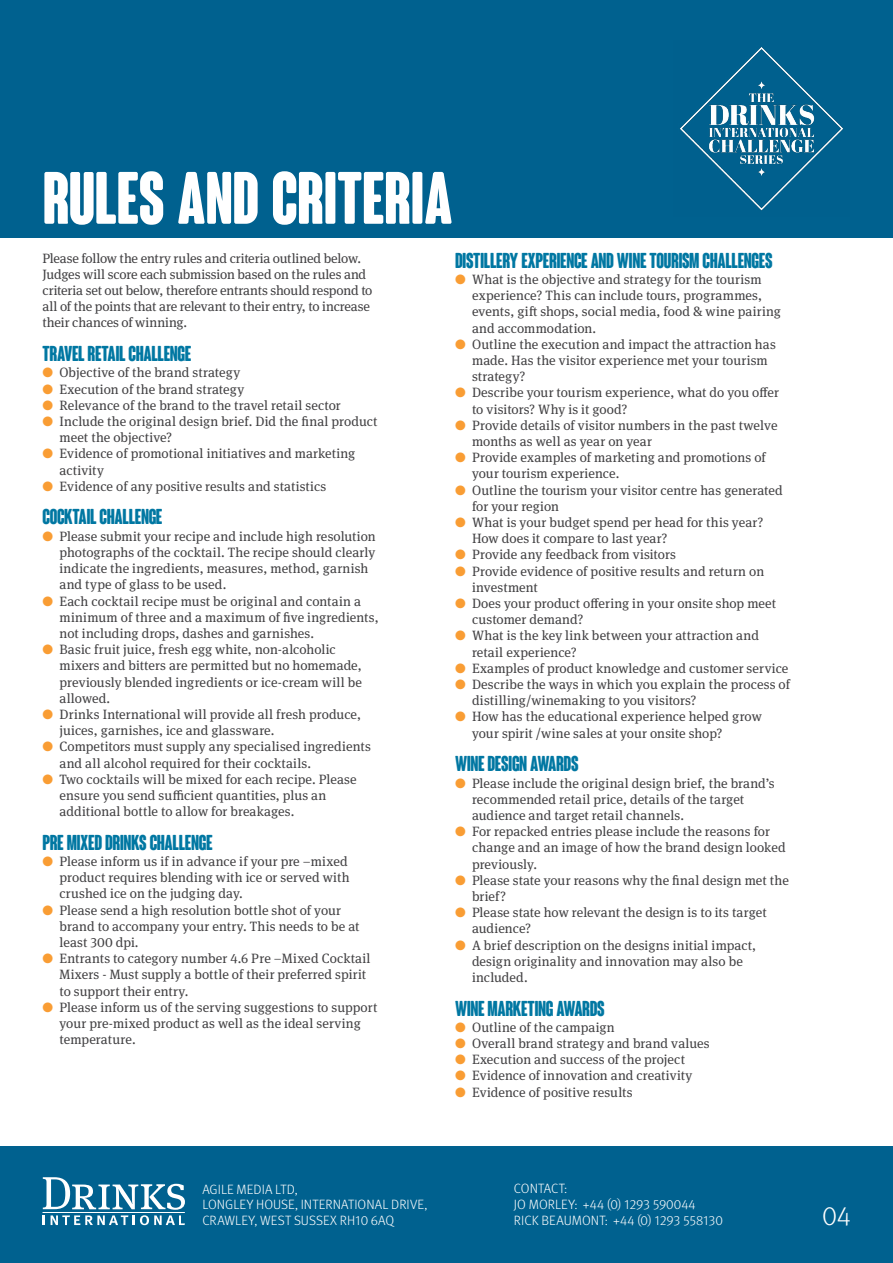
<style>
.page{position:relative;width:893px;height:1263px;background:#fff}
.page>*{position:absolute;margin:0;border:0;box-sizing:border-box;transform-origin:0 0}
.t1{font:700 condensed 72px "Coluna Rounded";letter-spacing:-.005em;color:#fff}
.t2{font:300 27px "Meta OT";color:#fff}
.t3{font:700 condensed 21px "Coluna Rounded";letter-spacing:-.02em;color:#0077a2}
.t4{font:13.5px/16.2px "Meta Serif OT";letter-spacing:.005em;color:#414042}
.t5{font:300 13.5px/15.8px "Meta OT";letter-spacing:.005em;color:#fff}
.s1{color:#f99d34}
</style>
<div class="page">
<div style="left:0;top:1146px;width:893px;height:117px;background:#00618f"></div>
<svg style="left:43px;top:1177px;width:142px;height:48px"></svg>
<div style="left:0;top:0;width:893px;height:238px;background:#00618f"></div>
<img style="left:680px;top:47px;width:164px;height:164px">
<h1 class="t1" style="left:43px;top:159px;width:412px">RULES AND CRITERIA</h1>
<p class="t4" style="left:43px;top:250px;width:331px">Please follow the entry rules and criteria outlined below.<br>Judges will score each submission based on the rules and criteria set out below, therefore entrants should respond to all of the points that are relevant to their entry, to increase their chances of winning.</p>
<h3 class="t3" style="left:43px;top:342px;width:150px">TRAVEL RETAIL CHALLENGE</h3>
<p class="t4" style="left:43px;top:365px;width:199px"><span class="s1">●</span> Objective of the brand strategy</p>
<p class="t4" style="left:43px;top:381px;width:203px"><span class="s1">●</span> Execution of the brand strategy</p>
<p class="t4" style="left:43px;top:397px;width:300px"><span class="s1">●</span> Relevance of the brand to the travel retail sector</p>
<p class="t4" style="left:60px;top:413px;width:320px;text-indent:-17px"><span class="s1">●</span> Include the original design brief. Did the final product meet the objective?</p>
<p class="t4" style="left:60px;top:446px;width:297px;text-indent:-17px"><span class="s1">●</span> Evidence of promotional initiatives and marketing activity</p>
<p class="t4" style="left:43px;top:478px;width:285px"><span class="s1">●</span> Evidence of any positive results and statistics</p>
<h3 class="t3" style="left:43px;top:506px;width:121px">COCKTAIL CHALLENGE</h3>
<p class="t4" style="left:60px;top:528px;width:318px;text-indent:-17px"><span class="s1">●</span> Please submit your recipe and include high resolution photographs of the cocktail. The recipe should clearly indicate the ingredients, measures, method, garnish and type of glass to be used.</p>
<p class="t4" style="left:60px;top:593px;width:321px;text-indent:-17px"><span class="s1">●</span> Each cocktail recipe must be original and contain a minimum of three and a maximum of five ingredients, not including drops, dashes and garnishes.</p>
<p class="t4" style="left:60px;top:641px;width:304px;text-indent:-17px"><span class="s1">●</span> Basic fruit juice, fresh egg white, non-alcoholic mixers and bitters are permitted but no homemade, previously blended ingredients or ice-cream will be allowed.</p>
<p class="t4" style="left:60px;top:706px;width:303px;text-indent:-17px"><span class="s1">●</span> Drinks International will provide all fresh produce, juices, garnishes, ice and glassware.</p>
<p class="t4" style="left:60px;top:739px;width:313px;text-indent:-17px"><span class="s1">●</span> Competitors must supply any specialised ingredients and all alcohol required for their cocktails.</p>
<p class="t4" style="left:60px;top:771px;width:299px;text-indent:-17px"><span class="s1">●</span> Two cocktails will be mixed for each recipe. Please ensure you send sufficient quantities, plus an additional bottle to allow for breakages.</p>
<h3 class="t3" style="left:43px;top:831px;width:172px">PRE MIXED DRINKS CHALLENGE</h3>
<p class="t4" style="left:60px;top:853px;width:292px;text-indent:-17px"><span class="s1">●</span> Please inform us if in advance if your pre –mixed product requires blending with ice or served with crushed ice on the judging day.</p>
<p class="t4" style="left:60px;top:902px;width:301px;text-indent:-17px"><span class="s1">●</span> Please send a high resolution bottle shot of your brand to accompany your entry. This needs to be at least 300 dpi.</p>
<p class="t4" style="left:60px;top:951px;width:313px;text-indent:-17px"><span class="s1">●</span> Entrants to category number 4.6 Pre –Mixed Cocktail<br>Mixers - Must supply a bottle of their preferred spirit to support their entry.</p>
<p class="t4" style="left:60px;top:999px;width:319px;text-indent:-17px"><span class="s1">●</span> Please inform us of the serving suggestions to support your pre-mixed product as well as the ideal serving temperature.</p>
<h3 class="t3" style="left:455px;top:249px;width:319px">DISTILLERY EXPERIENCE AND WINE TOURISM CHALLENGES</h3>
<p class="t4" style="left:472px;top:271px;width:310px;text-indent:-17px"><span class="s1">●</span> What is the objective and strategy for the tourism experience? This can include tours, programmes, events, gift shops, social media, food &amp; wine pairing and accommodation.</p>
<p class="t4" style="left:472px;top:336px;width:305px;text-indent:-17px"><span class="s1">●</span> Outline the execution and impact the attraction has made. Has the visitor experience met your tourism strategy?</p>
<p class="t4" style="left:472px;top:385px;width:309px;text-indent:-17px"><span class="s1">●</span> Describe your tourism experience, what do you offer to visitors? Why is it good?</p>
<p class="t4" style="left:472px;top:417px;width:307px;text-indent:-17px"><span class="s1">●</span> Provide details of visitor numbers in the past twelve months as well as year on year</p>
<p class="t4" style="left:472px;top:450px;width:295px;text-indent:-17px"><span class="s1">●</span> Provide examples of marketing and promotions of your tourism experience.</p>
<p class="t4" style="left:472px;top:482px;width:312px;text-indent:-17px"><span class="s1">●</span> Outline the tourism your visitor centre has generated for your region</p>
<p class="t4" style="left:472px;top:514px;width:293px;text-indent:-17px"><span class="s1">●</span> What is your budget spend per head for this year?<br>How does it compare to last year?</p>
<p class="t4" style="left:455px;top:547px;width:222px"><span class="s1">●</span> Provide any feedback from visitors</p>
<p class="t4" style="left:472px;top:563px;width:294px;text-indent:-17px"><span class="s1">●</span> Provide evidence of positive results and return on investment</p>
<p class="t4" style="left:472px;top:595px;width:306px;text-indent:-17px"><span class="s1">●</span> Does your product offering in your onsite shop meet customer demand?</p>
<p class="t4" style="left:472px;top:628px;width:288px;text-indent:-17px"><span class="s1">●</span> What is the key link between your attraction and retail experience?</p>
<p class="t4" style="left:455px;top:660px;width:335px"><span class="s1">●</span> Examples of product knowledge and customer service</p>
<p class="t4" style="left:472px;top:676px;width:319px;text-indent:-17px"><span class="s1">●</span> Describe the ways in which you explain the process of distilling/winemaking to you visitors?</p>
<p class="t4" style="left:472px;top:709px;width:291px;text-indent:-17px"><span class="s1">●</span> How has the educational experience helped grow your spirit /wine sales at your onsite shop?</p>
<h3 class="t3" style="left:455px;top:752px;width:125px">WINE DESIGN AWARDS</h3>
<p class="t4" style="left:472px;top:775px;width:304px;text-indent:-17px"><span class="s1">●</span> Please include the original design brief, the brand’s recommended retail price, details of the target audience and target retail channels.</p>
<p class="t4" style="left:472px;top:823px;width:315px;text-indent:-17px"><span class="s1">●</span> For repacked entries please include the reasons for change and an image of how the brand design looked previously.</p>
<p class="t4" style="left:472px;top:872px;width:318px;text-indent:-17px"><span class="s1">●</span> Please state your reasons why the final design met the brief?</p>
<p class="t4" style="left:472px;top:904px;width:296px;text-indent:-17px"><span class="s1">●</span> Please state how relevant the design is to its target audience?</p>
<p class="t4" style="left:472px;top:937px;width:286px;text-indent:-17px"><span class="s1">●</span> A brief description on the designs initial impact, design originality and innovation may also be included.</p>
<h3 class="t3" style="left:455px;top:997px;width:151px">WINE MARKETING AWARDS</h3>
<p class="t4" style="left:455px;top:1019px;width:161px"><span class="s1">●</span> Outline of the campaign</p>
<p class="t4" style="left:455px;top:1035px;width:256px"><span class="s1">●</span> Overall brand strategy and brand values</p>
<p class="t4" style="left:455px;top:1052px;width:231px"><span class="s1">●</span> Execution and success of the project</p>
<p class="t4" style="left:455px;top:1068px;width:239px"><span class="s1">●</span> Evidence of innovation and creativity</p>
<p class="t4" style="left:455px;top:1084px;width:179px"><span class="s1">●</span> Evidence of positive results</p>
<p class="t5" style="left:202px;top:1181px;width:226px">AGILE MEDIA LTD,<br>LONGLEY HOUSE, INTERNATIONAL DRIVE,<br>CRAWLEY, WEST SUSSEX RH10 6AQ</p>
<p class="t5" style="left:514px;top:1181px;width:210px">CONTACT:<br>JO MORLEY: +44 (0) 1293 590044<br>RICK BEAUMONT: +44 (0) 1293 558130</p>
<h2 class="t2" style="left:822px;top:1200px;width:30px">04</h2>
</div>
